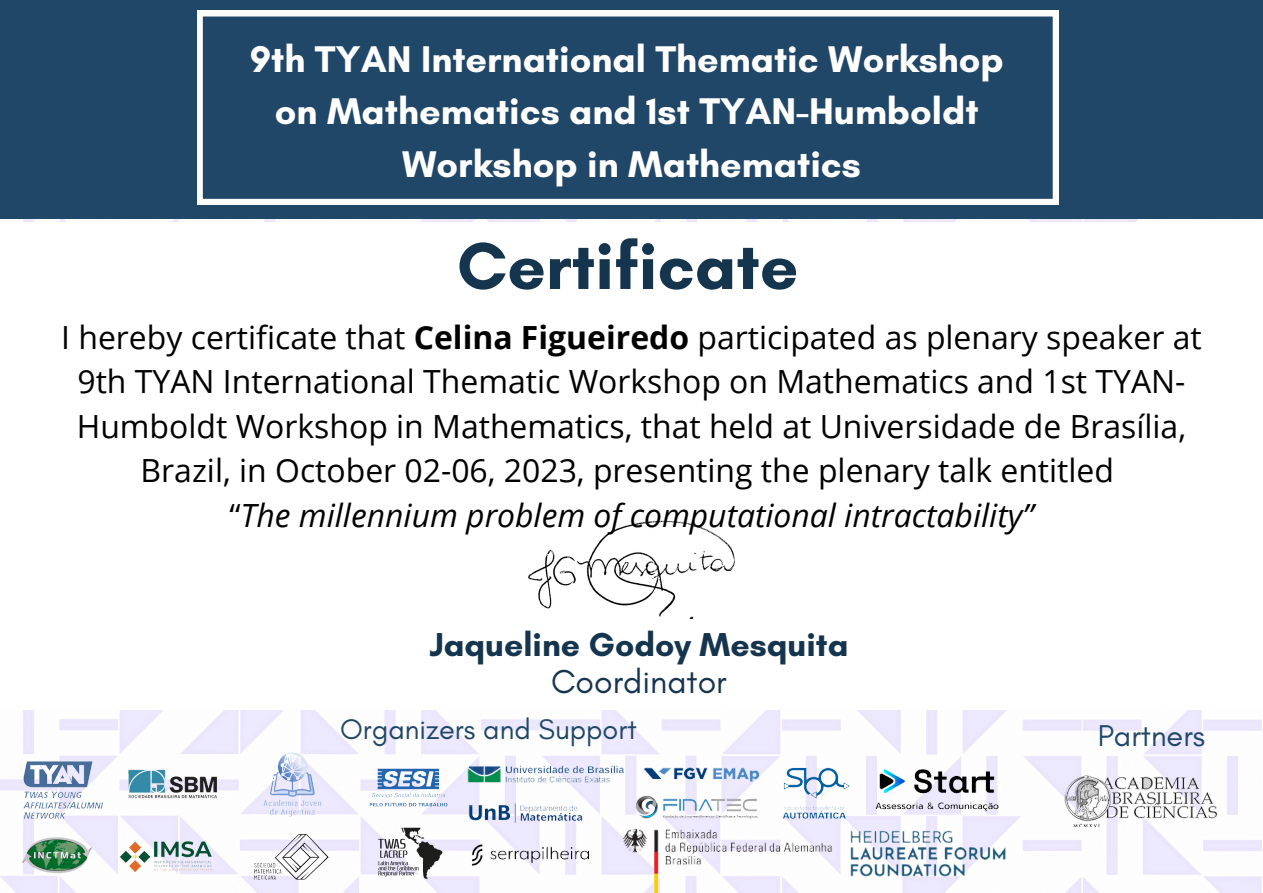
<style>
.page{position:relative;width:1263px;height:893px;background:#fff}
.page>*{position:absolute;margin:0;border:0;box-sizing:border-box;transform-origin:0 0}
.t1{font:700 67.5px "Glacial Indifference";color:#15344e}
.t2{font:700 37.8px "Glacial Indifference";color:#fff}
.t3{font:700 33.75px "Glacial Indifference";color:#15344e}
.t4{font:33.75px "Glacial Indifference";color:#15344e}
.t5{font:31.95px/44.4px "Open Sans";color:#000;text-align:center}
.t6{font:italic 31.95px "Open Sans";color:#000}
.t7{font:30.6px "Glacial Indifference";color:#214768}
.t8{font:28.8px "Glacial Indifference";color:#214768}
.s1{font-weight:700}
.s2{font-style:normal}
</style>
<div class="page">
<img style="left:0;top:218px;width:1263px;height:675px">
<div style="left:0;top:222px;width:1263px;height:488px;background:#fff"></div>
<img style="left:5px;top:750px;width:116px;height:80px">
<img style="left:125px;top:762px;width:100px;height:43px">
<img style="left:255px;top:746px;width:75px;height:77px">
<img style="left:359px;top:754px;width:97px;height:67px">
<img style="left:460px;top:758px;width:171px;height:32px">
<img style="left:1047px;top:736px;width:188px;height:130px">
<img style="left:243px;top:829px;width:98px;height:61px">
<img style="left:116px;top:835px;width:107px;height:42px">
<img style="left:11px;top:833px;width:84px;height:44px">
<img style="left:362px;top:822px;width:90px;height:62px">
<img style="left:461px;top:797px;width:129px;height:36px">
<img style="left:469px;top:842px;width:124px;height:26px">
<img style="left:850px;top:820px;width:165px;height:69px">
<img style="left:639px;top:762px;width:115px;height:24px">
<img style="left:630px;top:790px;width:124px;height:33px">
<img style="left:610px;top:823px;width:240px;height:70px">
<img style="left:754px;top:751px;width:119px;height:82px">
<img style="left:873px;top:767px;width:125px;height:47px">
<div style="left:0;top:0;width:1263px;height:218px;background:#214768"></div>
<svg style="left:197px;top:11px;width:861px;height:193px;background:#365976"></svg>
<img style="left:528px;top:520px;width:207px;height:100px">
<p class="t2" style="left:250px;top:36px;width:756px">9th TYAN International Thematic Workshop</p>
<p class="t2" style="left:275px;top:88px;width:705px">on Mathematics and 1st TYAN-Humboldt</p>
<p class="t2" style="left:402px;top:141px;width:460px">Workshop in Mathematics</p>
<p class="t1" style="left:457px;top:225px;width:343px">Certificate</p>
<p class="t5" style="left:61px;top:314px;width:1142px">I hereby certificate that <span class="s1">Celina Figueiredo</span> participated as plenary speaker at 9th TYAN International Thematic Workshop on Mathematics and 1st TYAN-Humboldt Workshop in Mathematics, that held at Universidade de Brasília, Brazil, in October 02-06, 2023, presenting the plenary talk entitled</p>
<p class="t6" style="left:229px;top:492px;width:806px"><span class="s2">“</span>The millennium problem of computational intractability”</p>
<p class="t3" style="left:429px;top:624px;width:421px">Jaqueline Godoy Mesquita</p>
<p class="t4" style="left:551px;top:660px;width:177px">Coordinator</p>
<p class="t8" style="left:340px;top:711px;width:298px">Organizers and Support</p>
<p class="t7" style="left:1098px;top:717px;width:109px">Partners</p>
</div>
